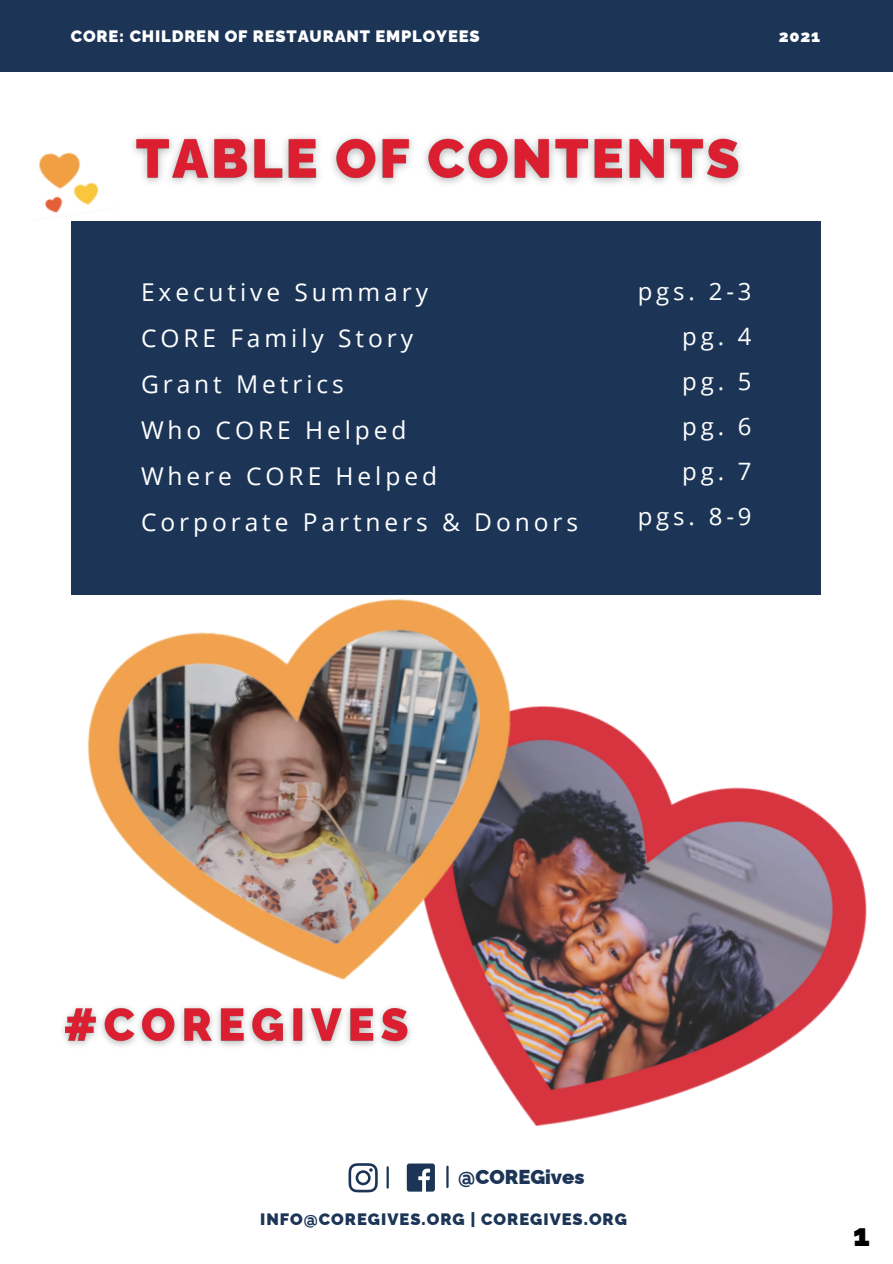
<style>
.page{position:relative;width:893px;height:1264px;background:#fff}
.page>*{position:absolute;margin:0;border:0;box-sizing:border-box;transform-origin:0 0}
.t1{font:900 30.75px "Raleway";color:#000}
.t2{font:24.45px/46px "Open Sans";letter-spacing:.16em;color:#fff}
.t3{font:24px/45px "Open Sans";letter-spacing:.16em;color:#fff;text-align:right}
.t4{font:900 20.1px "Raleway";color:#1c3557}
.t5{font:900 16.5px "Raleway";letter-spacing:.05em;color:#fff}
.t6{font:900 16.5px "Raleway";letter-spacing:.06em;color:#1c3557}
</style>
<div class="page">
<div style="left:0;top:0;width:892px;height:71px;background:#1c3557"></div>
<div style="left:71px;top:221px;width:749px;height:373px;background:#1c3557"></div>
<img style="left:133px;top:136px;width:609px;height:48px">
<img style="left:39px;top:152px;width:60px;height:61px">
<img style="left:386px;top:705px;width:481px;height:485px">
<svg style="left:407px;top:1163px;width:28px;height:28px"></svg>
<svg style="left:348px;top:1163px;width:30px;height:29px"></svg>
<hr style="left:386px;top:1167px;width:3px;height:20px;background:#1c3557">
<img style="left:62px;top:1014px;width:364px;height:51px">
<img style="left:71px;top:594px;width:464px;height:420px">
<hr style="left:446px;top:1166px;width:2px;height:20px;background:#1c3557">
<p class="t5" style="left:71px;top:27px;width:410px">CORE: CHILDREN OF RESTAURANT EMPLOYEES</p>
<p class="t5" style="left:778px;top:27px;width:43px">2021</p>
<p class="t2" style="left:141px;top:268px;width:438px">Executive Summary<br>CORE Family Story<br>Grant Metrics<br>Who CORE Helped<br>Where CORE Helped<br>Corporate Partners &amp; Donors</p>
<p class="t3" style="left:637px;top:268px;width:115px">pgs. 2-3 pg. 4 pg. 5 pg. 6 pg. 7 pgs. 8-9</p>
<p class="t4" style="left:458px;top:1164px;width:128px">@COREGives</p>
<p class="t6" style="left:260px;top:1209px;width:368px">INFO@COREGIVES.ORG | COREGIVES.ORG</p>
<p class="t1" style="left:853px;top:1217px;width:18px">1</p>
</div>
